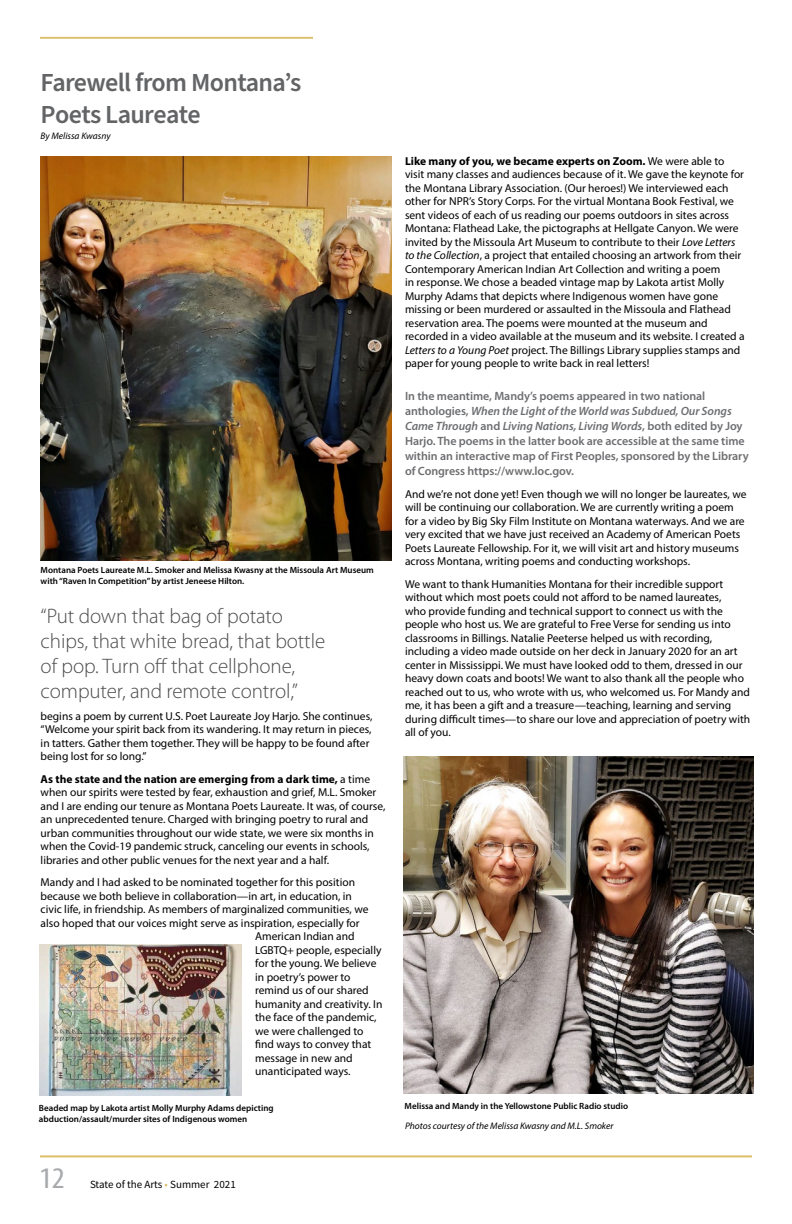
<style>
.page{position:relative;width:792px;height:1224px;background:#fff}
.page>*{position:absolute;margin:0;border:0;box-sizing:border-box;transform-origin:0 0}
.t1{font:condensed 30px "Myriad Pro";color:#a7a9ac;scale:1.12 1}
.t2{font:600 26px/31.5px "Source Sans Pro";letter-spacing:-.025em;color:#636466}
.t3{font:300 21px/25.2px "Myriad Pro";letter-spacing:-.005em;color:#4d4d4f}
.t4{font:600 12px/15px "Myriad Pro";letter-spacing:-.005em;color:#6d6e71}
.t5{font:11.5px/13.5px "Myriad Pro";color:#000}
.t6{font:11px "Source Sans Pro";color:#000}
.t7{font:italic 9.5px "Myriad Pro";color:#000}
.t8{font:600 9px/11px "Myriad Pro";color:#000}
.s1{font-weight:700}
.s2{font-style:italic}
.s3{color:#ddbe67}
</style>
<div class="page">
<svg style="left:40px;top:1157px;width:712px;height:1px"></svg>
<hr style="left:40px;top:1155px;width:712px;height:2px;background:#ddbe68">
<hr style="left:40px;top:37px;width:272px;height:2px;background:#ddbe68">
<img style="left:41px;top:156px;width:351px;height:405px">
<img style="left:403px;top:756px;width:350px;height:337px">
<img style="left:39px;top:945px;width:203px;height:151px">
<h2 class="t2" style="left:41px;top:68px;width:262px">Farewell from Montana’s<br>Poets Laureate</h2>
<p class="t7" style="left:41px;top:130px;width:72px">By Melissa Kwasny</p>
<p class="t8" style="left:41px;top:564px;width:335px">Montana Poets Laureate M.L. Smoker and Melissa Kwasny at the Missoula Art Museum with “Raven In Competition” by artist Jeneese Hilton.</p>
<h3 class="t3" style="left:41px;top:603px;width:286px">“Put down that bag of potato chips, that white bread, that bottle of pop. Turn off that cellphone, computer, and remote control,”</h3>
<p class="t5" style="left:41px;top:709px;width:333px">begins a poem by current U.S. Poet Laureate Joy Harjo. She continues, “Welcome your spirit back from its wandering. It may return in pieces, in tatters. Gather them together. They will be happy to be found after being lost for so long.”</p>
<p class="t5" style="left:41px;top:772px;width:346px"><span class="s1">As the state and the nation are emerging from a dark time,</span> a time when our spirits were tested by fear, exhaustion and grief, M.L. Smoker and I are ending our tenure as Montana Poets Laureate. It was, of course, an unprecedented tenure. Charged with bringing poetry to rural and urban communities throughout our wide state, we were six months in when the Covid-19 pandemic struck, canceling our events in schools, libraries and other public venues for the next year and a half.</p>
<p class="t5" style="left:41px;top:876px;width:316px">Mandy and I had asked to be nominated together for this position</p>
<p class="t5" style="left:41px;top:889px;width:313px">because we both believe in collaboration—in art, in education, in</p>
<p class="t5" style="left:41px;top:903px;width:329px">civic life, in friendship. As members of marginalized communities, we</p>
<p class="t5" style="left:41px;top:916px;width:320px">also hoped that our voices might serve as inspiration, especially for</p>
<p class="t5" style="left:255px;top:930px;width:101px">American Indian and</p>
<p class="t5" style="left:255px;top:943px;width:128px">LGBTQ+ people, especially</p>
<p class="t5" style="left:255px;top:957px;width:123px">for the young. We believe</p>
<p class="t5" style="left:255px;top:970px;width:97px">in poetry’s power to</p>
<p class="t5" style="left:255px;top:984px;width:115px">remind us of our shared</p>
<p class="t5" style="left:255px;top:997px;width:129px">humanity and creativity. In</p>
<p class="t5" style="left:255px;top:1011px;width:123px">the face of the pandemic,</p>
<p class="t5" style="left:255px;top:1024px;width:110px">we were challenged to</p>
<p class="t5" style="left:255px;top:1038px;width:118px">find ways to convey that</p>
<p class="t5" style="left:255px;top:1051px;width:99px">message in new and</p>
<p class="t5" style="left:255px;top:1065px;width:97px">unanticipated ways.</p>
<p class="t5" style="left:405px;top:154px;width:341px"><span class="s1">Like many of you, we became experts on Zoom.</span> We were able to visit many classes and audiences because of it. We gave the keynote for the Montana Library Association. (Our heroes!) We interviewed each other for NPR’s Story Corps. For the virtual Montana Book Festival, we sent videos of each of us reading our poems outdoors in sites across Montana: Flathead Lake, the pictographs at Hellgate Canyon. We were invited by the Missoula Art Museum to contribute to their <span class="s2">Love Letters to the Collection</span>, a project that entailed choosing an artwork from their Contemporary American Indian Art Collection and writing a poem<br>in response. We chose a beaded vintage map by Lakota artist Molly Murphy Adams that depicts where Indigenous women have gone missing or been murdered or assaulted in the Missoula and Flathead reservation area. The poems were mounted at the museum and recorded in a video available at the museum and its website. I created a <span class="s2">Letters to a Young Poet</span> project. The Billings Library supplies stamps and paper for young people to write back in real letters!</p>
<p class="t4" style="left:405px;top:389px;width:345px">In the meantime, Mandy’s poems appeared in two national anthologies, <span class="s2">When the Light of the World was Subdued, Our Songs Came Through</span> and <span class="s2">Living Nations, Living Words</span>, both edited by Joy Harjo. The poems in the latter book are accessible at the same time within an interactive map of First Peoples, sponsored by the Library of Congress https://www.loc.gov.</p>
<p class="t5" style="left:405px;top:487px;width:343px">And we’re not done yet! Even though we will no longer be laureates, we will be continuing our collaboration. We are currently writing a poem for a video by Big Sky Film Institute on Montana waterways. And we are very excited that we have just received an Academy of American Poets Poets Laureate Fellowship. For it, we will visit art and history museums across Montana, writing poems and conducting workshops.</p>
<p class="t5" style="left:405px;top:577px;width:347px">We want to thank Humanities Montana for their incredible support without which most poets could not afford to be named laureates,<br>who provide funding and technical support to connect us with the people who host us. We are grateful to Free Verse for sending us into classrooms in Billings. Natalie Peeterse helped us with recording, including a video made outside on her deck in January 2020 for an art center in Mississippi. We must have looked odd to them, dressed in our heavy down coats and boots! We want to also thank all the people who reached out to us, who wrote with us, who welcomed us. For Mandy and me, it has been a gift and a treasure—teaching, learning and serving during difficult times—to share our love and appreciation of poetry with all of you.</p>
<p class="t8" style="left:39px;top:1102px;width:236px">Beaded map by Lakota artist Molly Murphy Adams depicting</p>
<p class="t8" style="left:405px;top:1100px;width:225px">Melissa and Mandy in the Yellowstone Public Radio studio</p>
<p class="t8" style="left:39px;top:1113px;width:210px">abduction/assault/murder sites of Indigenous women</p>
<p class="t7" style="left:405px;top:1120px;width:210px">Photos courtesy of the Melissa Kwasny and M.L. Smoker</p>
<h1 class="t1" style="left:39px;top:1160px;width:25px">12</h1>
<p class="t6" style="left:90px;top:1177px;width:147px">State of the Arts <span class="s3">•</span> Summer 2021</p>
</div>
